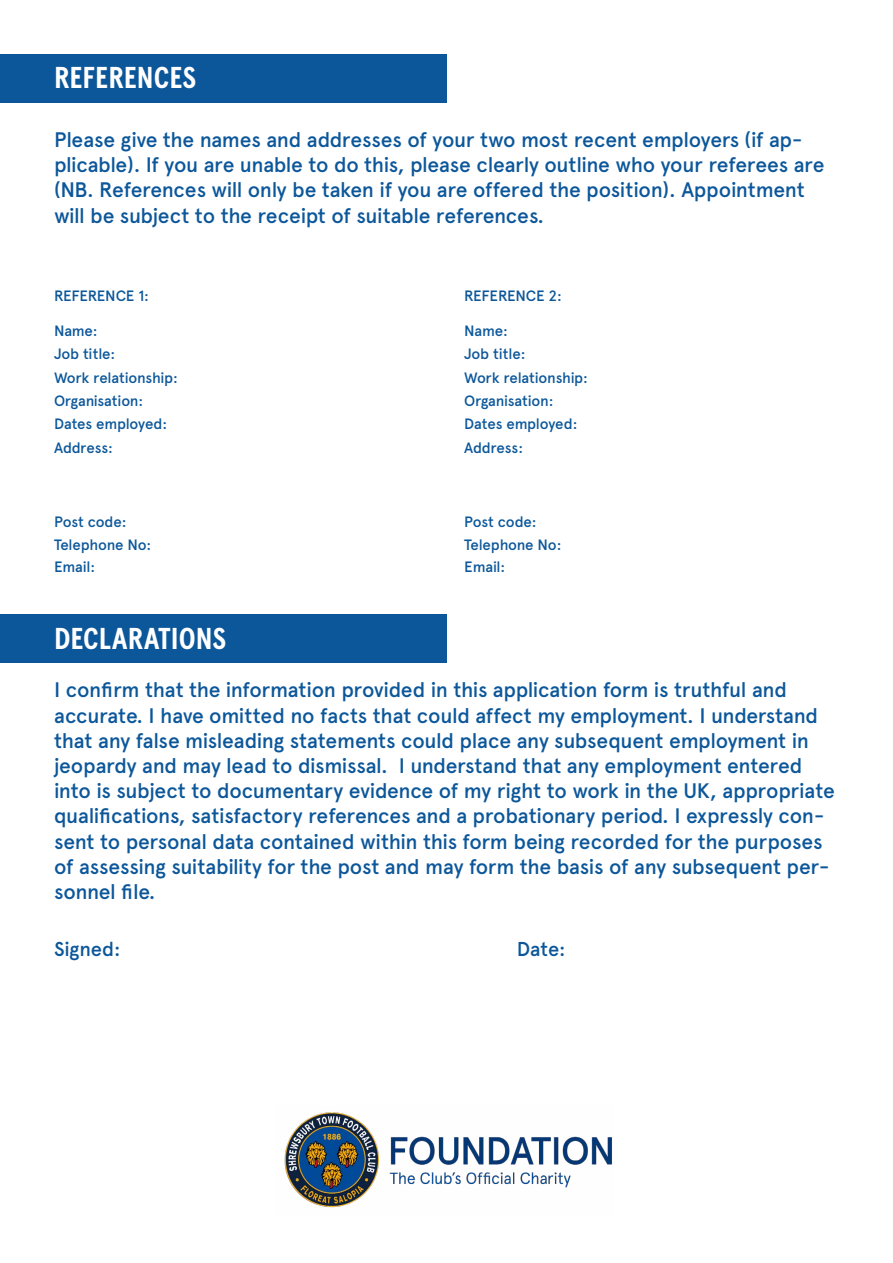
<style>
.page{position:relative;width:893px;height:1263px;background:#fff}
.page>*{position:absolute;margin:0;border:0;box-sizing:border-box;transform-origin:0 0}
.t1{font:700 30px "Apercu Condensed Pro";color:#fff}
.t2{font:500 21px/25.2px "Apercu";letter-spacing:-.02em;color:#0c579a}
.t3{font:500 20.1px "Apercu";letter-spacing:-.01em;color:#0c579a}
.t4{font:500 15px "Apercu";letter-spacing:-.015em;color:#0c579a}
</style>
<div class="page">
<div style="left:0;top:54px;width:446px;height:49px;background:#0c579a"></div>
<div style="left:0;top:614px;width:446px;height:49px;background:#0c579a"></div>
<img style="left:284px;top:1112px;width:328px;height:96px">
<h1 class="t1" style="left:54px;top:59px;width:144px">REFERENCES</h1>
<p class="t2" style="left:54px;top:127px;width:772px">Please give the names and addresses of your two most recent employers (if ap&shy;plicable). If you are unable to do this, please clearly outline who your referees are (NB. References will only be taken if you are offered the position). Appointment will be subject to the receipt of suitable references.</p>
<p class="t4" style="left:54px;top:287px;width:97px">REFERENCE 1:</p>
<p class="t4" style="left:464px;top:287px;width:99px">REFERENCE 2:</p>
<p class="t4" style="left:54px;top:322px;width:45px">Name:</p>
<p class="t4" style="left:464px;top:322px;width:45px">Name:</p>
<p class="t4" style="left:54px;top:345px;width:63px">Job title:</p>
<p class="t4" style="left:464px;top:345px;width:63px">Job title:</p>
<p class="t4" style="left:54px;top:368px;width:125px">Work relationship:</p>
<p class="t4" style="left:464px;top:368px;width:125px">Work relationship:</p>
<p class="t4" style="left:54px;top:392px;width:91px">Organisation:</p>
<p class="t4" style="left:464px;top:392px;width:91px">Organisation:</p>
<p class="t4" style="left:54px;top:415px;width:115px">Dates employed:</p>
<p class="t4" style="left:464px;top:415px;width:115px">Dates employed:</p>
<p class="t4" style="left:54px;top:439px;width:60px">Address:</p>
<p class="t4" style="left:464px;top:439px;width:60px">Address:</p>
<p class="t4" style="left:54px;top:513px;width:74px">Post code:</p>
<p class="t4" style="left:464px;top:513px;width:74px">Post code:</p>
<p class="t4" style="left:54px;top:535px;width:99px">Telephone No:</p>
<p class="t4" style="left:464px;top:535px;width:99px">Telephone No:</p>
<p class="t4" style="left:54px;top:558px;width:43px">Email:</p>
<p class="t4" style="left:464px;top:558px;width:43px">Email:</p>
<h1 class="t1" style="left:54px;top:620px;width:174px">DECLARATIONS</h1>
<p class="t2" style="left:54px;top:677px;width:782px">I confirm that the information provided in this application form is truthful and accurate. I have omitted no facts that could affect my employment. I understand that any false misleading statements could place any subsequent employment in jeopardy and may lead to dismissal. I understand that any employment entered into is subject to documentary evidence of my right to work in the UK, appropriate qualifications, satisfactory references and a probationary period. I expressly con&shy;sent to personal data contained within this form being recorded for the purposes of assessing suitability for the post and may form the basis of any subsequent per&shy;sonnel file.</p>
<p class="t3" style="left:54px;top:937px;width:68px">Signed:</p>
<p class="t3" style="left:517px;top:937px;width:50px">Date:</p>
</div>
